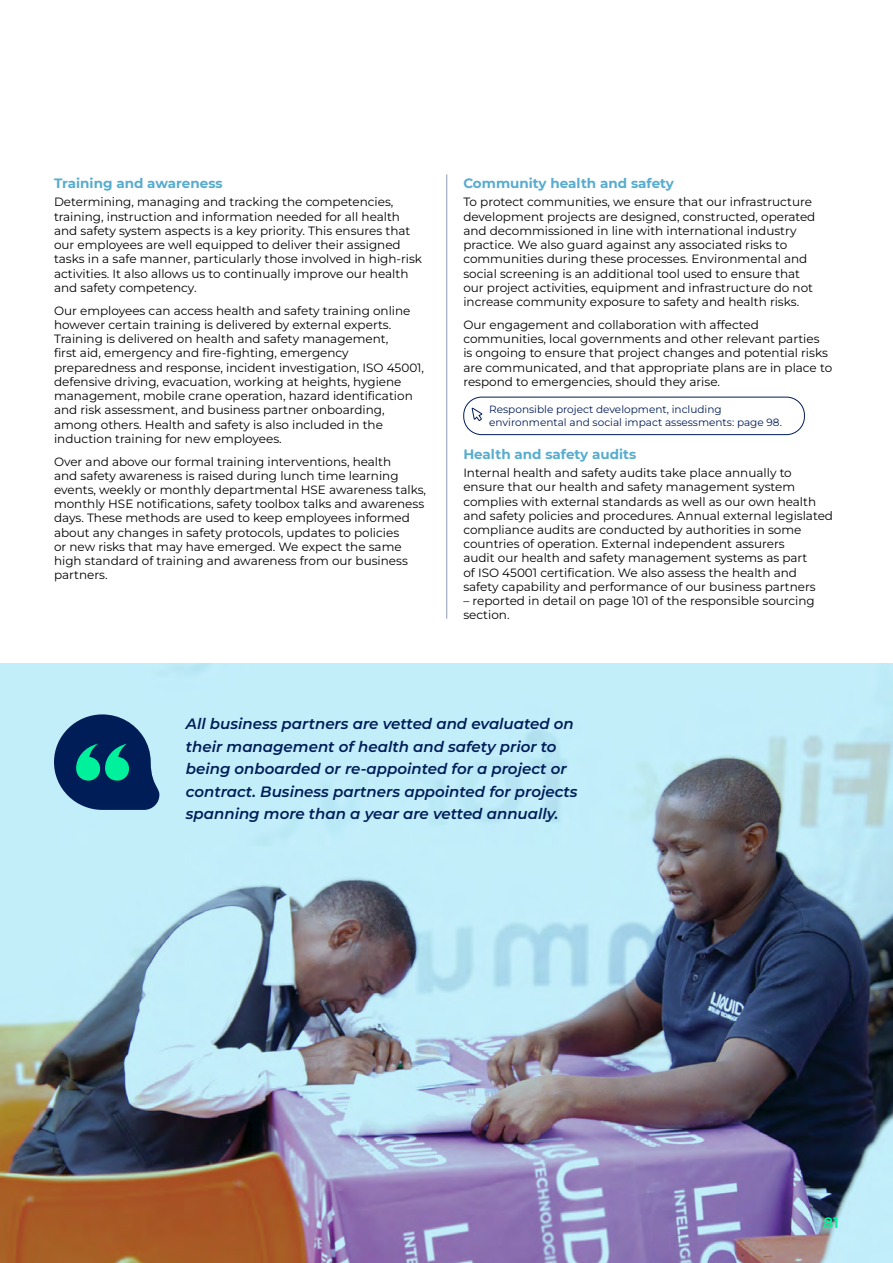
<style>
.page{position:relative;width:893px;height:1263px;background:#fff}
.page>*{position:absolute;margin:0;border:0;box-sizing:border-box;transform-origin:0 0}
.t1{font:italic 600 15px/22.5px "Montserrat";color:#001d58}
.t2{font:600 15px "Montserrat";color:#00f19c}
.t3{font:700 13.5px "Montserrat";color:#57accf}
.t4{font:12px/14.2px "Montserrat";color:#000}
.t5{font:10.5px/13.5px "Montserrat";color:#001d58}
</style>
<div class="page">
<div style="left:463px;top:397px;width:342px;height:38px;border:1px solid #001d58;border-radius:18px"></div>
<svg style="left:471px;top:401px;width:11px;height:20px"></svg>
<hr style="left:446px;top:174px;width:1px;height:445px;background:#9ca7be">
<img style="left:0;top:663px;width:893px;height:600px">
<svg style="left:54px;top:714px;width:105px;height:96px;background:#296082"></svg>
<p class="t3" style="left:54px;top:173px;width:170px">Training and awareness</p>
<p class="t4" style="left:54px;top:194px;width:370px">Determining, managing and tracking the competencies, training, instruction and information needed for all health and safety system aspects is a key priority. This ensures that our employees are well equipped to deliver their assigned tasks in a safe manner, particularly those involved in high-risk activities. It also allows us to continually improve our health and safety competency.</p>
<p class="t4" style="left:54px;top:303px;width:372px">Our employees can access health and safety training online however certain training is delivered by external experts.<br>Training is delivered on health and safety management,<br>first aid, emergency and fire-fighting, emergency preparedness and response, incident investigation, ISO 45001, defensive driving, evacuation, working at heights, hygiene management, mobile crane operation, hazard identification and risk assessment, and business partner onboarding, among others. Health and safety is also included in the induction training for new employees.</p>
<p class="t4" style="left:54px;top:454px;width:374px">Over and above our formal training interventions, health<br>and safety awareness is raised during lunch time learning events, weekly or monthly departmental HSE awareness talks, monthly HSE notifications, safety toolbox talks and awareness days. These methods are used to keep employees informed about any changes in safety protocols, updates to policies<br>or new risks that may have emerged. We expect the same high standard of training and awareness from our business partners.</p>
<p class="t3" style="left:463px;top:173px;width:212px">Community health and safety</p>
<p class="t4" style="left:463px;top:194px;width:354px">To protect communities, we ensure that our infrastructure development projects are designed, constructed, operated and decommissioned in line with international industry practice. We also guard against any associated risks to communities during these processes. Environmental and social screening is an additional tool used to ensure that our project activities, equipment and infrastructure do not increase community exposure to safety and health risks.</p>
<p class="t4" style="left:463px;top:317px;width:370px">Our engagement and collaboration with affected communities, local governments and other relevant parties<br>is ongoing to ensure that project changes and potential risks are communicated, and that appropriate plans are in place to respond to emergencies, should they arise.</p>
<p class="t5" style="left:489px;top:402px;width:294px">Responsible project development, including environmental and social impact assessments: page 98.</p>
<p class="t3" style="left:463px;top:444px;width:174px">Health and safety audits</p>
<p class="t4" style="left:463px;top:465px;width:371px">Internal health and safety audits take place annually to ensure that our health and safety management system complies with external standards as well as our own health and safety policies and procedures. Annual external legislated compliance audits are conducted by authorities in some countries of operation. External independent assurers<br>audit our health and safety management systems as part<br>of ISO 45001 certification. We also assess the health and safety capability and performance of our business partners</p>
<p class="t4" style="left:463px;top:593px;width:353px">– reported in detail on page 101 of the responsible sourcing section.</p>
<p class="t1" style="left:186px;top:712px;width:393px">All business partners are vetted and evaluated on their management of health and safety prior to being onboarded or re-appointed for a project or contract. Business partners appointed for projects spanning more than a year are vetted annually.</p>
<p class="t2" style="left:823px;top:1211px;width:17px">81</p>
</div>
